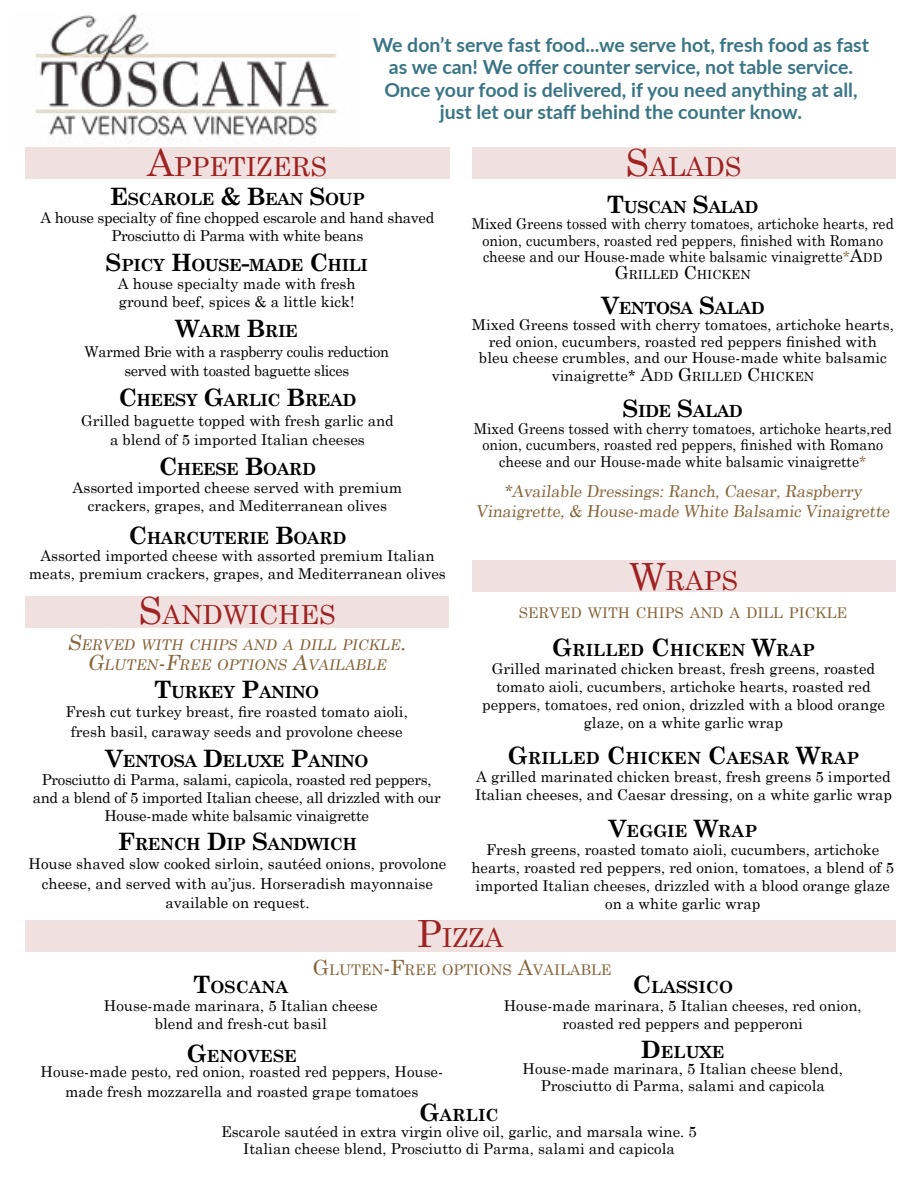
<style>
.page{position:relative;width:918px;height:1188px;background:#fff}
.page>*{position:absolute;margin:0;border:0;box-sizing:border-box;transform-origin:0 0}
.t1{font:26.25px "Century Schoolbook";color:#9d2221}
.t2{font:700 19.5px/22.5px "Lato";color:#3a7585;text-align:center}
.t3{font:700 16.8px "Century Schoolbook";letter-spacing:-.03em;color:#000}
.t4{font:700 16.8px "Century Schoolbook";color:#000}
.t5{font:16.5px/19.5px "Century Schoolbook";color:#866438;text-align:center}
.t6{font:15px/18px "Century Schoolbook";color:#000;text-align:center}
.t7{font:15px/16.5px "Century Schoolbook";color:#000;text-align:center;scale:.94 1}
.t8{font:15px/18px "Century Schoolbook";letter-spacing:-.02em;color:#000;text-align:center}
.t9{font:italic 14.7px/19.5px "Century Schoolbook";color:#866438;text-align:center}
.t10{font:14.7px "Century Schoolbook";color:#866438}
.t11{font:12.6px "Century Schoolbook";color:#000}
.s1{font-size:37.5px}
.s2{font-size:24px}
.s3{font-size:21px}
.s4{color:#866438}
.s5{font-size:18px}
.s6{font-size:12.6px}
.s7{font-size:15px}
</style>
<div class="page">
<div style="left:25px;top:148px;width:424px;height:31px;background:#f1e0e0"></div>
<div style="left:472px;top:148px;width:423px;height:31px;background:#f1e0e0"></div>
<img style="left:25px;top:13px;width:335px;height:135px">
<div style="left:25px;top:597px;width:424px;height:31px;background:#f1e0e0"></div>
<div style="left:472px;top:560px;width:423px;height:31px;background:#f1e0e0"></div>
<div style="left:25px;top:920px;width:870px;height:32px;background:#f1e0e0"></div>
<h2 class="t2" style="left:373px;top:33px;width:498px">We don’t serve fast food...we serve hot, fresh food as fast as we can! We offer counter service, not table service.<br>Once your food is delivered, if you need anything at all, just let our staff behind the counter know.</h2>
<h1 class="t1" style="left:147px;top:144px;width:181px"><span class="s1">A</span>PPETIZERS</h1>
<p class="t3" style="left:110px;top:186px;width:256px"><span class="s2">E</span>SCAROLE <span class="s2">&amp; B</span>EAN <span class="s2">S</span>OUP</p>
<p class="t8" style="left:40px;top:208px;width:396px">A house specialty of fine chopped escarole and hand shaved<br>Prosciutto di Parma with white beans</p>
<p class="t3" style="left:106px;top:252px;width:264px"><span class="s2">S</span>PICY <span class="s2">H</span>OUSE<span class="s2">-</span>MADE <span class="s2">C</span> HILI</p>
<p class="t6" style="left:118px;top:274px;width:239px;text-align:left">A house specialty made with fresh ground beef, spices &amp; a little kick!</p>
<p class="t3" style="left:176px;top:318px;width:122px"><span class="s2">W</span>ARM <span class="s2">B</span>RIE</p>
<p class="t8" style="left:85px;top:340px;width:306px;line-height:19.5px">Warmed Brie with a raspberry coulis reduction served with toasted baguette slices</p>
<p class="t3" style="left:118px;top:387px;width:32px"><span class="s2">C</span>HEE</p>
<p class="t3" style="left:175px;top:387px;width:183px">SY <span class="s2">G</span>ARLIC <span class="s2">B</span>READ</p>
<p class="t6" style="left:81px;top:409px;width:314px;line-height:19.5px">Grilled baguette topped with fresh garlic and a blend of 5 imported Italian cheeses</p>
<p class="t3" style="left:159px;top:456px;width:32px"><span class="s2">C</span>HEE</p>
<p class="t3" style="left:216px;top:456px;width:102px">SE <span class="s2">B</span>OARD</p>
<p class="t6" style="left:73px;top:477px;width:331px">Assorted imported cheese served with premium crackers, grapes, and Mediterranean olives</p>
<p class="t3" style="left:129px;top:525px;width:219px"><span class="s2">C</span> HARCUTE RIE <span class="s2">B</span>OARD</p>
<p class="t6" style="left:29px;top:546px;width:418px;line-height:17.2px">Assorted imported cheese with assorted premium Italian meats, premium crackers, grapes, and Mediterranean olives</p>
<h1 class="t1" style="left:138px;top:592px;width:199px"><span class="s1">S</span>ANDWICHES</h1>
<p class="t9" style="left:68px;top:634px;width:345px"><span class="s3">S</span>ERVED WITH CHIPS AND A DILL PICKLE<span class="s3">.<br>G</span>LUTEN<span class="s3">-F</span>REE OPTIONS <span class="s3">A</span>VAILABLE</p>
<p class="t3" style="left:154px;top:679px;width:167px"><span class="s2">T</span>URKEY <span class="s2">P</span>ANINO</p>
<p class="t6" style="left:66px;top:701px;width:344px;line-height:19.5px">Fresh cut turkey breast, fire roasted tomato aioli, fresh basil, caraway seeds and provolone cheese</p>
<p class="t3" style="left:105px;top:748px;width:265px"><span class="s2">V</span>ENTOSA <span class="s2">D</span>ELUXE <span class="s2">P</span>ANINO</p>
<p class="t8" style="left:33px;top:769px;width:410px">Prosciutto di Parma, salami, capicola, roasted red peppers, and a blend of 5 imported Italian cheese, all drizzled with our<br>House-made white balsamic vinaigrette</p>
<p class="t3" style="left:118px;top:831px;width:239px"><span class="s2">F</span>RENCH <span class="s2">D</span>IP <span class="s2">S</span>ANDWICH</p>
<p class="t6" style="left:29px;top:853px;width:419px;line-height:19.5px">House shaved slow cooked sirloin, sautéed onions, provolone cheese, and served with au’jus. Horseradish mayonnaise available on request.</p>
<h1 class="t1" style="left:626px;top:144px;width:117px"><span class="s1">S</span> ALADS</h1>
<p class="t3" style="left:607px;top:194px;width:153px"><span class="s2">T</span>USCAN <span class="s2">S</span>ALAD</p>
<p class="t7" style="left:472px;top:214px;width:450px">Mixed Greens tossed with cherry tomatoes, artichoke hearts, red onion, cucumbers, roasted red peppers, finished with Romano cheese and our House-made white balsamic vinaigrette<span class="s4">*</span><span class="s5">A</span><span class="s6">DD</span></p>
<p class="t11" style="left:615px;top:264px;width:137px"><span class="s5">G</span>RILLED <span class="s5">C</span>HICKEN</p>
<p class="t3" style="left:601px;top:294px;width:165px"><span class="s2">V</span>ENTOSA <span class="s2">S</span>ALAD</p>
<p class="t6" style="left:472px;top:315px;width:423px;line-height:16.5px">Mixed Greens tossed with cherry tomatoes, artichoke hearts, red onion, cucumbers, roasted red peppers finished with<br>bleu cheese crumbles, and our House-made white balsamic</p>
<p class="t11" style="left:552px;top:366px;width:264px"><span class="s7">vinaigrette*</span> <span class="s5">A</span>DD <span class="s5">G</span>RILLED <span class="s5">C</span>HICKEN</p>
<p class="t3" style="left:623px;top:398px;width:122px"><span class="s2">S</span>IDE <span class="s2">S</span>ALAD</p>
<p class="t7" style="left:474px;top:419px;width:446px">Mixed Greens tossed with cherry tomatoes, artichoke hearts,red onion, cucumbers, roasted red peppers, finished with Romano cheese and our House-made white balsamic vinaigrette<span class="s4">*</span></p>
<p class="t5" style="left:476px;top:480px;width:419px">*Available Dressings: Ranch, Caesar, Raspberry<br>Vinaigrette, &amp; House-made White Balsamic Vinaigrette</p>
<h1 class="t1" style="left:629px;top:558px;width:110px"><span class="s1">W</span>RAPS</h1>
<p class="t10" style="left:519px;top:600px;width:330px">SERVED WITH CHIPS AND A DILL PICKLE</p>
<p class="t4" style="left:552px;top:636px;width:264px"><span class="s2">G</span>RILLED <span class="s2">C</span> HICKEN <span class="s2">W</span>RAP</p>
<p class="t6" style="left:482px;top:658px;width:404px">Grilled marinated chicken breast, fresh greens, roasted tomato aioli, cucumbers, artichoke hearts, roasted red peppers, tomatoes, red onion, drizzled with a blood orange glaze, on a white garlic wrap</p>
<p class="t4" style="left:508px;top:745px;width:353px"><span class="s2">G</span>RILLED <span class="s2">C</span> HICKEN <span class="s2">C</span>AESAR <span class="s2">W</span>RAP</p>
<p class="t6" style="left:475px;top:767px;width:418px;text-align:left">A grilled marinated chicken breast, fresh greens 5 imported<br>Italian cheeses, and Caesar dressing, on a white garlic wrap</p>
<p class="t3" style="left:608px;top:818px;width:33px"><span class="s2">V</span>EGG</p>
<p class="t3" style="left:667px;top:818px;width:91px">IE <span class="s2">W</span>RAP</p>
<p class="t6" style="left:471px;top:839px;width:424px">Fresh greens, roasted tomato aioli, cucumbers, artichoke hearts, roasted red peppers, red onion, tomatoes, a blend of 5 imported Italian cheeses, drizzled with a blood orange glaze on a white garlic wrap</p>
<h1 class="t1" style="left:417px;top:916px;width:89px"><span class="s1">P</span>IZZA</h1>
<p class="t10" style="left:313px;top:958px;width:300px"><span class="s3">G</span>LUTEN<span class="s3">-F</span>REE OPTIONS <span class="s3">A</span>VAILABLE</p>
<p class="t4" style="left:633px;top:974px;width:102px"><span class="s2">C</span> LASSICO</p>
<p class="t6" style="left:504px;top:995px;width:360px">House-made marinara, 5 Italian cheeses, red onion, roasted red peppers and pepperoni</p>
<p class="t3" style="left:193px;top:974px;width:97px"><span class="s2">T</span>OSCANA</p>
<p class="t6" style="left:104px;top:995px;width:275px">House-made marinara, 5 Italian cheese blend and fresh-cut basil</p>
<p class="t3" style="left:187px;top:1043px;width:110px"><span class="s2">G</span>ENOVESE</p>
<p class="t6" style="left:41px;top:1061px;width:404px;line-height:19.5px">House-made pesto, red onion, roasted red peppers, House&shy;made fresh mozzarella and roasted grape tomatoes</p>
<p class="t3" style="left:641px;top:1039px;width:84px"><span class="s2">D</span>ELUXE</p>
<p class="t6" style="left:523px;top:1059px;width:322px;line-height:16.5px">House-made marinara, 5 Italian cheese blend,<br>Prosciutto di Parma, salami and capicola</p>
<p class="t3" style="left:419px;top:1102px;width:81px"><span class="s2">G</span>ARLIC</p>
<p class="t6" style="left:221px;top:1122px;width:477px;line-height:16.5px">Escarole sautéed in extra virgin olive oil, garlic, and marsala wine. 5<br>Italian cheese blend, Prosciutto di Parma, salami and capicola</p>
</div>
